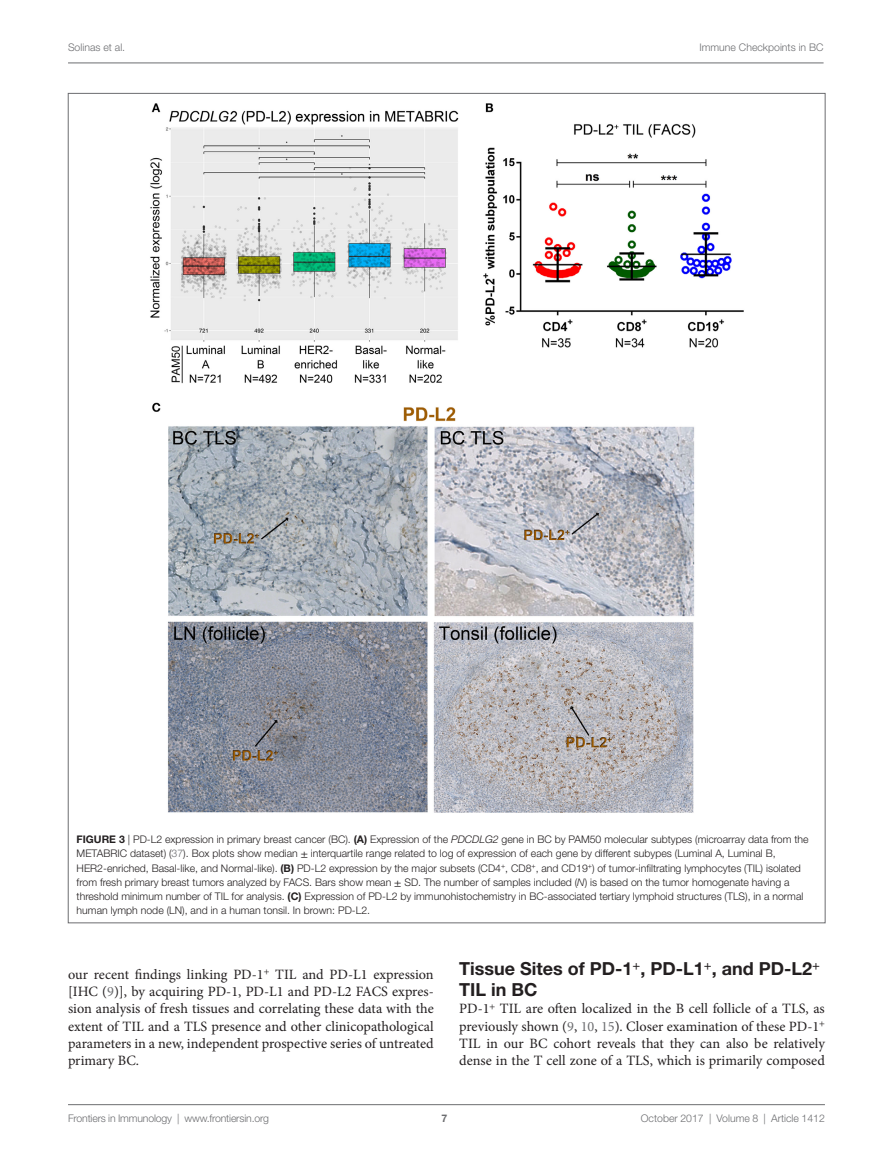
<style>
.page{position:relative;width:893px;height:1170px;background:#fff}
.page>*{position:absolute;margin:0;border:0;box-sizing:border-box;transform-origin:0 0}
.t1{font:700 18px/21px "Helvetica Neue LT Std";color:#231f20}
.t2{font:14.25px/17.2px "Minion Pro";color:#231f20;text-align:justify}
.t3{font:300 10.5px/14.2px "Helvetica Neue LT Std";color:#231f20}
.t4{font:300 10.5px "Helvetica Neue LT Std";color:#6c6d70}
.t5{font:700 10.5px "Helvetica Neue LT Std";color:#6c6d70}
.s1{font-weight:700}
.s2{font-style:italic}
.s3{color:#6c6d70}
.s4{font-family:"STIX General";font-weight:400}
</style>
<div class="page">
<img style="left:150px;top:103px;width:594px;height:710px">
<hr style="left:68px;top:1104px;width:757px;height:1px;background:#6c6d70">
<hr style="left:68px;top:63px;width:755px;height:1px;background:#6c6d70">
<p class="t4" style="left:68px;top:41px;width:59px">Solinas et al.</p>
<p class="t4" style="left:699px;top:41px;width:126px">Immune Checkpoints in BC</p>
<p class="t3" style="left:77px;top:832px;width:733px"><span class="s1">Figure 3</span> | PD-L2 expression in primary breast cancer (BC). <span class="s1">(A)</span> Expression of the <span class="s2">PDCDLG2</span> gene in BC by PAM50 molecular subtypes (microarray data from the METABRIC dataset) (<span class="s3">37</span>). Box plots show median <span class="s4">±</span> interquartile range related to log of expression of each gene by different subypes (Luminal A, Luminal B, HER2-enriched, Basal-like, and Normal-like). <span class="s1">(B)</span> PD-L2 expression by the major subsets (CD4<sup>+</sup>, CD8<sup>+</sup>, and CD19<sup>+</sup>) of tumor-infiltrating lymphocytes (TIL) isolated from fresh primary breast tumors analyzed by FACS. Bars show mean <span class="s4">±</span> SD. The number of samples included (<span class="s2">N</span>) is based on the tumor homogenate having a threshold minimum number of TIL for analysis. <span class="s1">(C)</span> Expression of PD-L2 by immunohistochemistry in BC-associated tertiary lymphoid structures (TLS), in a normal human lymph node (LN), and in a human tonsil. In brown: PD-L2.</p>
<p class="t2" style="left:68px;top:965px;width:367px">our recent findings linking PD-1<sup>+</sup> TIL and PD-L1 expression [IHC (<span class="s3">9</span>)], by acquiring PD-1, PD-L1 and PD-L2 FACS expres&shy;sion analysis of fresh tissues and correlating these data with the extent of TIL and a TLS presence and other clinicopathological parameters in a new, independent prospective series of untreated primary BC.</p>
<h1 class="t1" style="left:459px;top:957px;width:362px">Tissue Sites of PD-1<sup>+</sup>, PD-L1<sup>+</sup>, and PD-L2<sup>+<br></sup>TIL in BC</h1>
<p class="t2" style="left:459px;top:1000px;width:367px">PD-1<sup>+</sup> TIL are often localized in the B cell follicle of a TLS, as previously shown (<span class="s3">9</span>, <span class="s3">10</span>, <span class="s3">15</span>). Closer examination of these PD-1<sup>+ </sup>TIL in our BC cohort reveals that they can also be relatively dense in the T cell zone of a TLS, which is primarily composed</p>
<p class="t4" style="left:68px;top:1111px;width:203px">Frontiers in Immunology | www.frontiersin.org</p>
<p class="t4" style="left:641px;top:1111px;width:186px">October 2017 | Volume 8 | Article 1412</p>
<p class="t5" style="left:441px;top:1111px;width:7px">7</p>
</div>
